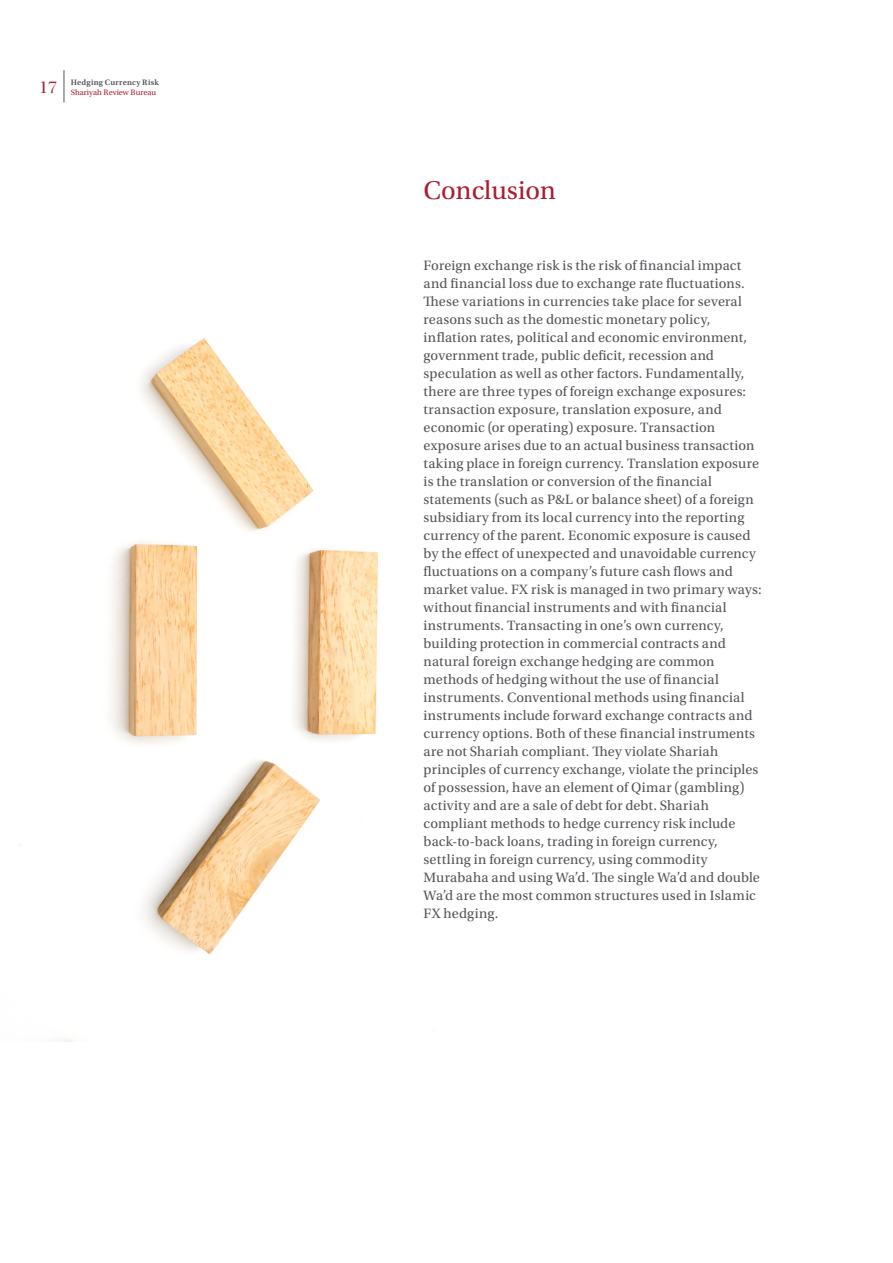
<style>
.page{position:relative;width:893px;height:1263px;background:#fff}
.page>*{position:absolute;margin:0;border:0;box-sizing:border-box;transform-origin:0 0}
.Title_Main_Level_01{font:27px "Utopia Std";color:#ab1d34}
.Body_text_Utopia{font:14.25px/18px "Utopia Std";letter-spacing:.015em;color:#54555a}
.t1{font:8.25px/10.2px "Utopia Std";color:#ab1d34;text-align:right}
.s1{font-weight:600;color:#54555a}
</style>
<div class="page">
<hr style="left:64px;top:70px;width:1px;height:32px;background:#54555a">
<img style="left:20px;top:338px;width:414px;height:704px">
<p class="t1" style="left:39px;top:77px;width:121px"><span class="s1">Hedging Currency Risk<br></span><sup>17</sup> Shariyah Review Bureau</p>
<p class="Title_Main_Level_01" style="left:424px;top:175px;width:134px">Conclusion</p>
<p class="Body_text_Utopia" style="left:424px;top:257px;width:340px">Foreign exchange risk is the risk of financial impact and financial loss due to exchange rate fluctuations.<br>These variations in currencies take place for several reasons such as the domestic monetary policy, inflation rates, political and economic environment, government trade, public deficit, recession and speculation as well as other factors. Fundamentally, there are three types of foreign exchange exposures: transaction exposure, translation exposure, and economic (or operating) exposure. Transaction exposure arises due to an actual business transaction taking place in foreign currency. Translation exposure is the translation or conversion of the financial statements (such as P&amp;L or balance sheet) of a foreign subsidiary from its local currency into the reporting currency of the parent. Economic exposure is caused by the effect of unexpected and unavoidable currency fluctuations on a company’s future cash flows and market value. FX risk is managed in two primary ways: without financial instruments and with financial instruments. Transacting in one’s own currency, building protection in commercial contracts and natural foreign exchange hedging are common methods of hedging without the use of financial instruments. Conventional methods using financial instruments include forward exchange contracts and currency options. Both of these financial instruments are not Shariah compliant. They violate Shariah principles of currency exchange, violate the principles of possession, have an element of Qimar (gambling) activity and are a sale of debt for debt. Shariah compliant methods to hedge currency risk include back-to-back loans, trading in foreign currency, settling in foreign currency, using commodity Murabaha and using Wa’d. The single Wa’d and double Wa’d are the most common structures used in Islamic FX hedging.</p>
</div>
